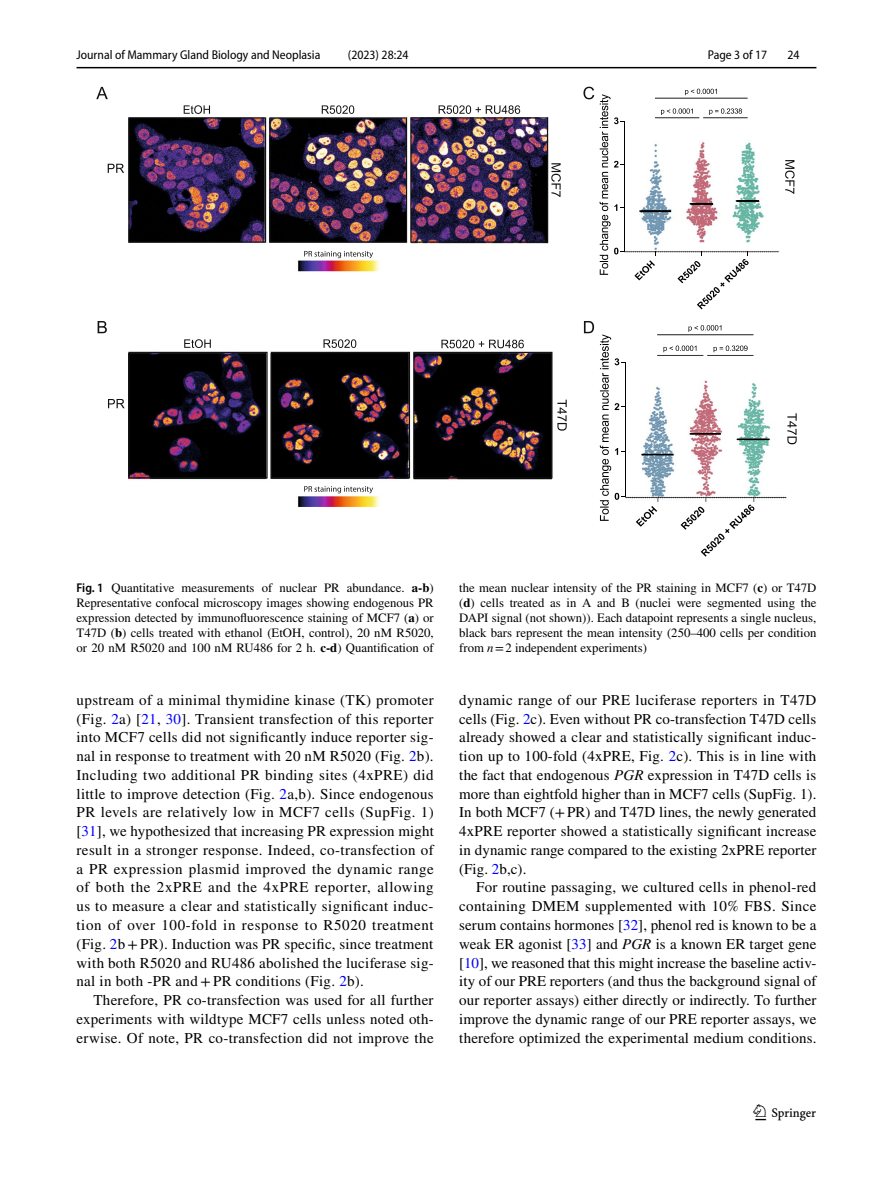
<style>
.page{position:relative;width:893px;height:1187px;background:#fff}
.page>*{position:absolute;margin:0;border:0;box-sizing:border-box;transform-origin:0 0}
.t1{font:22.5px "Springnew Regular 3";color:#000}
.t2{font:15px/18.8px "STIX";letter-spacing:.015em;color:#000;text-align:justify}
.t3{font:12.75px/15px "STIX";color:#000;text-align:justify}
.t4{font:semi-condensed 12.75px "Myriad Pro";color:#000}
.s1{font-family:"Myriad Pro";font-weight:600;font-stretch:semi-condensed}
.s2{font-weight:700}
.s3{font-style:italic}
.s4{color:#00f}
</style>
<div class="page">
<hr style="left:77px;top:67px;width:739px;height:1px;background:#000">
<img style="left:128px;top:127px;width:658px;height:379px">
<img style="left:108px;top:105px;width:453px;height:138px">
<img style="left:108px;top:339px;width:459px;height:139px">
<svg style="left:96px;top:87px;width:498px;height:12px"></svg>
<svg style="left:98px;top:321px;width:496px;height:12px"></svg>
<svg style="left:304px;top:251px;width:69px;height:7px"></svg>
<svg style="left:304px;top:486px;width:69px;height:7px"></svg>
<svg style="left:785px;top:160px;width:10px;height:34px"></svg>
<svg style="left:787px;top:413px;width:10px;height:31px"></svg>
<svg style="left:634px;top:251px;width:22px;height:29px"></svg>
<svg style="left:677px;top:251px;width:72px;height:58px"></svg>
<hr style="left:639px;top:210px;width:32px;height:2px;background:#000">
<svg style="left:689px;top:203px;width:24px;height:1px"></svg>
<hr style="left:736px;top:200px;width:23px;height:2px;background:#000">
<svg style="left:600px;top:94px;width:25px;height:181px"></svg>
<svg style="left:655px;top:89px;width:93px;height:10px"></svg>
<svg style="left:655px;top:108px;width:93px;height:11px"></svg>
<svg style="left:636px;top:506px;width:21px;height:20px"></svg>
<svg style="left:680px;top:504px;width:74px;height:52px"></svg>
<hr style="left:641px;top:454px;width:32px;height:1px;background:#000">
<hr style="left:689px;top:433px;width:32px;height:1px;background:#000">
<hr style="left:737px;top:438px;width:33px;height:2px;background:#000">
<svg style="left:600px;top:334px;width:26px;height:187px"></svg>
<svg style="left:657px;top:325px;width:96px;height:10px"></svg>
<svg style="left:657px;top:345px;width:96px;height:11px"></svg>
<p class="t4" style="left:77px;top:48px;width:245px">Journal of Mammary Gland Biology and Neoplasia</p>
<p class="t4" style="left:348px;top:48px;width:62px">(2023) 28:24</p>
<p class="t4" style="left:708px;top:48px;width:61px">Page 3 of 17</p>
<p class="t4" style="left:787px;top:48px;width:14px">24</p>
<p class="t3" style="left:77px;top:580px;width:359px"><span class="s1">Fig. 1</span> Quantitative measurements of nuclear PR abundance. <span class="s2">a-b</span>)<br>Representative confocal microscopy images showing endogenous PR expression detected by immunofluorescence staining of MCF7 (<span class="s2">a</span>) or T47D (<span class="s2">b</span>) cells treated with ethanol (EtOH, control), 20 nM R5020, or 20 nM R5020 and 100 nM RU486 for 2 h. <span class="s2">c-d</span>) Quantification of</p>
<p class="t3" style="left:459px;top:580px;width:359px">the mean nuclear intensity of the PR staining in MCF7 (<span class="s2">c</span>) or T47D (<span class="s2">d</span>) cells treated as in A and B (nuclei were segmented using the DAPI signal (not shown)). Each datapoint represents a single nucleus, black bars represent the mean intensity (250–400 cells per condition from <span class="s3">n</span>=2 independent experiments)</p>
<p class="t2" style="left:77px;top:691px;width:359px">upstream of a minimal thymidine kinase (TK) promoter (Fig. <span class="s4">2</span>a) [<span class="s4">21</span>, <span class="s4">30</span>]. Transient transfection of this reporter into MCF7 cells did not significantly induce reporter sig&shy;nal in response to treatment with 20 nM R5020 (Fig. <span class="s4">2</span>b).<br>Including two additional PR binding sites (4xPRE) did little to improve detection (Fig. <span class="s4">2</span>a,b). Since endogenous PR levels are relatively low in MCF7 cells (SupFig. 1) [<span class="s4">31</span>], we hypothesized that increasing PR expression might result in a stronger response. Indeed, co-transfection of a PR expression plasmid improved the dynamic range of both the 2xPRE and the 4xPRE reporter, allowing us to measure a clear and statistically significant induc&shy;tion of over 100-fold in response to R5020 treatment (Fig. <span class="s4">2</span>b+PR). Induction was PR specific, since treatment with both R5020 and RU486 abolished the luciferase sig&shy;nal in both -PR and+PR conditions (Fig. <span class="s4">2</span>b).</p>
<p class="t2" style="left:77px;top:991px;width:359px;text-indent:17px">Therefore, PR co-transfection was used for all further experiments with wildtype MCF7 cells unless noted oth&shy;erwise. Of note, PR co-transfection did not improve the</p>
<p class="t2" style="left:459px;top:691px;width:359px">dynamic range of our PRE luciferase reporters in T47D cells (Fig. <span class="s4">2</span>c). Even without PR co-transfection T47D cells already showed a clear and statistically significant induc&shy;tion up to 100-fold (4xPRE, Fig. <span class="s4">2</span>c). This is in line with the fact that endogenous <span class="s3">PGR</span> expression in T47D cells is more than eightfold higher than in MCF7 cells (SupFig. 1).<br>In both MCF7 (+PR) and T47D lines, the newly generated 4xPRE reporter showed a statistically significant increase in dynamic range compared to the existing 2xPRE reporter (Fig. <span class="s4">2</span>b,c).</p>
<p class="t2" style="left:459px;top:879px;width:359px;text-indent:17px">For routine passaging, we cultured cells in phenol-red containing DMEM supplemented with 10% FBS. Since serum contains hormones [<span class="s4">32</span>], phenol red is known to be a weak ER agonist [<span class="s4">33</span>] and <span class="s3">PGR</span> is a known ER target gene [<span class="s4">10</span>], we reasoned that this might increase the baseline activ&shy;ity of our PRE reporters (and thus the background signal of our reporter assays) either directly or indirectly. To further improve the dynamic range of our PRE reporter assays, we therefore optimized the experimental medium conditions.</p>
<h1 class="t1" style="left:755px;top:1104px;width:62px">1 3</h1>
</div>
